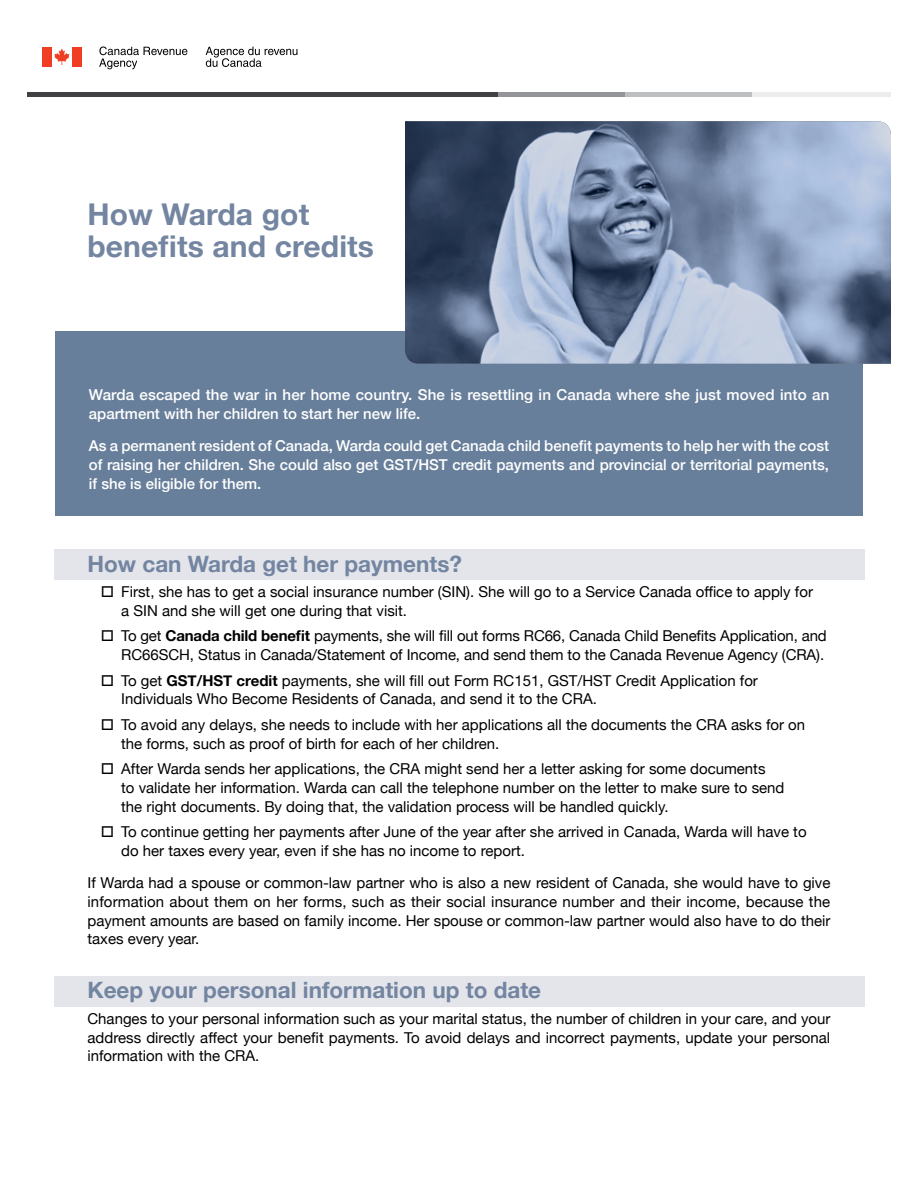
<style>
.page{position:relative;width:918px;height:1188px;background:#fff}
.page>*{position:absolute;margin:0;border:0;box-sizing:border-box;transform-origin:0 0}
.t1{font:700 30px/31.5px "Helvetica Neue";letter-spacing:.005em;color:#7385a1}
.t2{font:700 22.5px "Helvetica Neue";color:#7385a1}
.t3{font:15px/18.8px "Helvetica Neue";color:#000}
.t4{font:500 15px/18.8px "Helvetica Neue";color:#fff}
.s1{font-weight:700}
</style>
<div class="page">
<div style="left:55px;top:332px;width:808px;height:184px;background:#687f9b"></div>
<hr style="left:553px;top:92px;width:326px;height:4px;background:#ececed">
<hr style="left:426px;top:92px;width:326px;height:4px;background:#bcbec0">
<hr style="left:292px;top:92px;width:333px;height:4px;background:#939598">
<hr style="left:39px;top:92px;width:459px;height:4px;background:#414042">
<hr style="left:879px;top:92px;width:12px;height:4px;background:#ececed">
<hr style="left:27px;top:92px;width:12px;height:4px;background:#414042">
<div style="left:42px;top:47px;width:9px;height:20px;background:#ef3e23"></div>
<svg style="left:54px;top:49px;width:16px;height:16px"></svg>
<div style="left:73px;top:47px;width:9px;height:20px;background:#ef3e23"></div>
<svg style="left:206px;top:47px;width:91px;height:20px"></svg>
<svg style="left:99px;top:46px;width:88px;height:23px"></svg>
<svg style="left:405px;top:121px;width:486px;height:243px;background:#7d8ea9"></svg>
<div style="left:54px;top:550px;width:810px;height:30px;background:#e4e5ea"></div>
<div style="left:54px;top:976px;width:810px;height:30px;background:#e4e5ea"></div>
<h1 class="t1" style="left:87px;top:200px;width:288px">How Warda got benefits and credits</h1>
<p class="t4" style="left:89px;top:384px;width:742px">Warda escaped the war in her home country. She is resettling in Canada where she just moved into an apartment with her children to start her new life.</p>
<p class="t4" style="left:89px;top:435px;width:742px;text-align:justify">As a permanent resident of Canada, Warda could get Canada child benefit payments to help her with the cost of raising her children. She could also get GST/HST credit payments and provincial or territorial payments, if she is eligible for them.</p>
<h2 class="t2" style="left:87px;top:546px;width:376px">How can Warda get her payments?</h2>
<p class="t3" style="left:121px;top:583px;width:693px">First, she has to get a social insurance number (SIN). She will go to a Service Canada office to apply for a SIN and she will get one during that visit.</p>
<p class="t3" style="left:121px;top:627px;width:707px">To get <span class="s1">Canada child benefit</span> payments, she will fill out forms RC66, Canada Child Benefits Application, and<br>RC66SCH, Status in Canada/Statement of Income, and send them to the Canada Revenue Agency (CRA).</p>
<p class="t3" style="left:121px;top:672px;width:638px">To get <span class="s1">GST/HST credit</span> payments, she will fill out Form RC151, GST/HST Credit Application for<br>Individuals Who Become Residents of Canada, and send it to the CRA.</p>
<p class="t3" style="left:121px;top:716px;width:686px">To avoid any delays, she needs to include with her applications all the documents the CRA asks for on the forms, such as proof of birth for each of her children.</p>
<p class="t3" style="left:121px;top:760px;width:665px">After Warda sends her applications, the CRA might send her a letter asking for some documents<br>to validate her information. Warda can call the telephone number on the letter to make sure to send the right documents. By doing that, the validation process will be handled quickly.</p>
<p class="t3" style="left:121px;top:823px;width:687px">To continue getting her payments after June of the year after she arrived in Canada, Warda will have to do her taxes every year, even if she has no income to report.</p>
<p class="t3" style="left:87px;top:874px;width:745px;text-align:justify">If Warda had a spouse or common-law partner who is also a new resident of Canada, she would have to give information about them on her forms, such as their social insurance number and their income, because the payment amounts are based on family income. Her spouse or common-law partner would also have to do their taxes every year.</p>
<h2 class="t2" style="left:87px;top:973px;width:455px">Keep your personal information up to date</h2>
<p class="t3" style="left:87px;top:1010px;width:745px;text-align:justify">Changes to your personal information such as your marital status, the number of children in your care, and your address directly affect your benefit payments. To avoid delays and incorrect payments, update your personal information with the CRA.</p>
</div>
